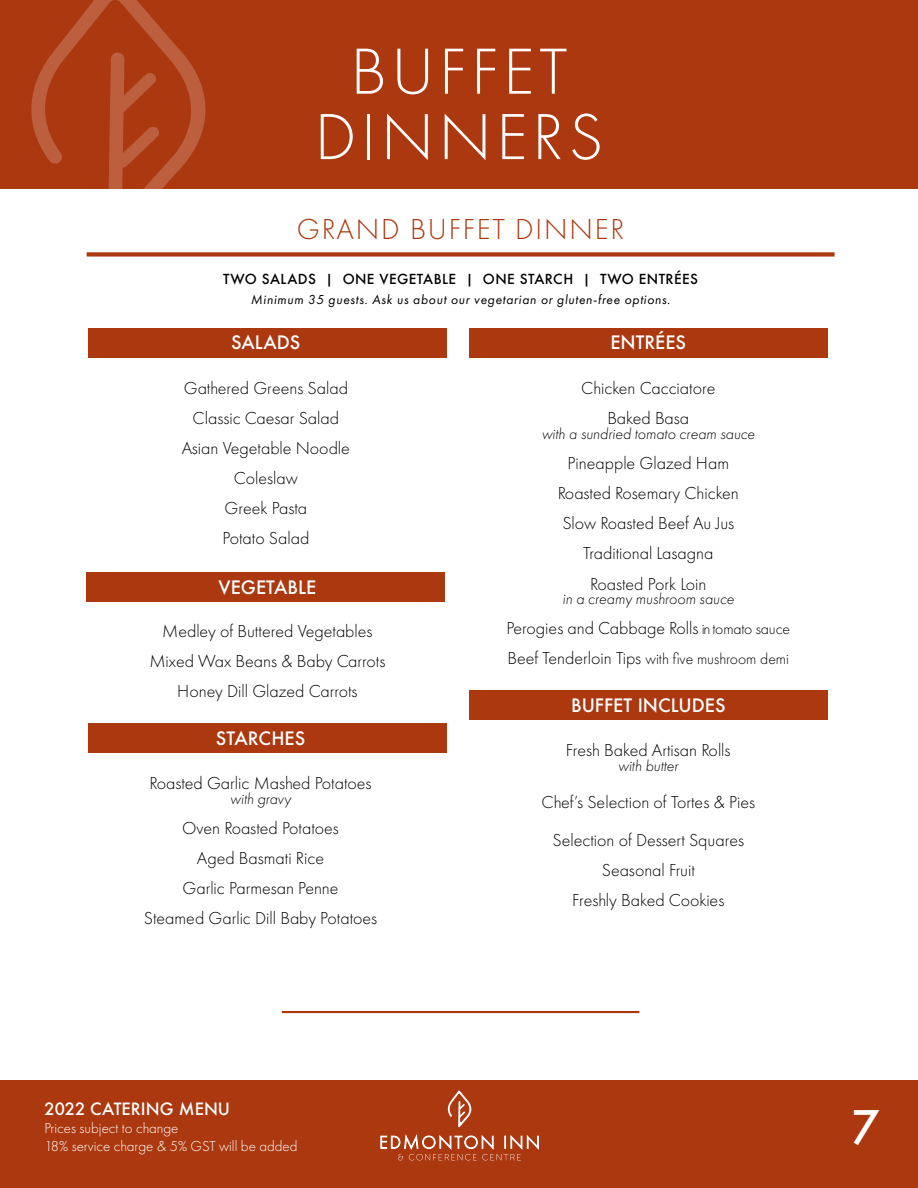
<style>
.page{position:relative;width:918px;height:1188px;background:#fff}
.page>*{position:absolute;margin:0;border:0;box-sizing:border-box;transform-origin:0 0}
.t1{font:300 67.5px/65.4px "Futura PT";letter-spacing:.07em;color:#fff;text-align:center}
.t2{font:500 45px "Futura";color:#fff}
.t3{font:300 30px "Futura PT";letter-spacing:.06em;color:#ab380f}
.t4{font:300 18px/30px "Futura PT";color:#000;text-align:center}
.t5{font:500 18px "Futura";color:#fff}
.t6{font:500 16.5px "Futura";color:#fff}
.t7{font:italic 300 15.75px "Futura PT";color:#000}
.t8{font:300 15.75px "Futura PT";color:#000}
.t9{font:300 15px/18px "Futura PT";color:#fff}
.t10{font:italic 13.5px "Futura PT";letter-spacing:.05em;color:#000}
.t11{font:500 13.5px "Futura";letter-spacing:.03em;color:#000}
.s1{font-size:15.75px}
.s2{font-size:18px}
</style>
<div class="page">
<div style="left:0;top:0;width:918px;height:189px;background:#ab380f"></div>
<div style="left:0;top:1080px;width:918px;height:108px;background:#ab380f"></div>
<svg style="left:31px;top:0;width:175px;height:189px"></svg>
<svg style="left:380px;top:1090px;width:159px;height:70px"></svg>
<div style="left:87px;top:252px;width:748px;height:5px;background:#ab380f"></div>
<div style="left:88px;top:328px;width:359px;height:29px;background:#ab380f"></div>
<div style="left:86px;top:573px;width:359px;height:29px;background:#ab380f"></div>
<div style="left:88px;top:724px;width:359px;height:29px;background:#ab380f"></div>
<div style="left:469px;top:691px;width:359px;height:29px;background:#ab380f"></div>
<div style="left:469px;top:328px;width:359px;height:29px;background:#ab380f"></div>
<hr style="left:282px;top:1011px;width:357px;height:2px;background:#ab380f">
<h1 class="t1" style="left:315px;top:39px;width:290px">BUFFET<br>DINNERS</h1>
<h3 class="t3" style="left:297px;top:212px;width:329px">GRAND BUFFET DINNER</h3>
<p class="t11" style="left:223px;top:270px;width:476px">TWO SALADS | ONE VEGETABLE | ONE STARCH | TWO ENTRÉES</p>
<p class="t10" style="left:251px;top:291px;width:421px">Minimum 35 guests. Ask us about our vegetarian or gluten-free options.</p>
<p class="t5" style="left:231px;top:330px;width:71px">SALADS</p>
<p class="t4" style="left:182px;top:373px;width:170px">Gathered Greens Salad<br>Classic Caesar Salad<br>Asian Vegetable Noodle<br>Coleslaw<br>Greek Pasta<br>Potato Salad</p>
<p class="t5" style="left:219px;top:575px;width:99px">VEGETABLE</p>
<p class="t4" style="left:149px;top:616px;width:238px">Medley of Buttered Vegetables<br>Mixed Wax Beans &amp; Baby Carrots<br>Honey Dill Glazed Carrots</p>
<p class="t5" style="left:216px;top:726px;width:91px">STARCHES</p>
<p class="t4" style="left:149px;top:768px;width:224px">Roasted Garlic Mashed Potatoes</p>
<p class="t7" style="left:230px;top:790px;width:62px">with gravy</p>
<p class="t4" style="left:144px;top:813px;width:235px">Oven Roasted Potatoes<br>Aged Basmati Rice<br>Garlic Parmesan Penne<br>Steamed Garlic Dill Baby Potatoes</p>
<p class="t5" style="left:610px;top:330px;width:77px">ENTRÉES</p>
<p class="t4" style="left:581px;top:374px;width:136px">Chicken Cacciatore<br>Baked Basa</p>
<p class="t7" style="left:542px;top:425px;width:215px">with a sundried tomato cream sauce</p>
<p class="t4" style="left:558px;top:449px;width:183px">Pineapple Glazed Ham<br>Roasted Rosemary Chicken<br>Slow Roasted Beef Au Jus<br>Traditional Lasagna<br>Roasted Pork Loin</p>
<p class="t7" style="left:563px;top:590px;width:173px">in a creamy mushroom sauce</p>
<p class="t4" style="left:507px;top:614px;width:285px">Perogies and Cabbage Rolls <span class="s1">in tomato sauce</span></p>
<p class="t8" style="left:507px;top:650px;width:283px"><span class="s2">Beef Tenderloin Tips</span> with five mushroom demi</p>
<p class="t5" style="left:571px;top:693px;width:156px">BUFFET INCLUDES</p>
<p class="t4" style="left:566px;top:735px;width:166px">Fresh Baked Artisan Rolls</p>
<p class="t7" style="left:618px;top:757px;width:62px">with butter</p>
<p class="t4" style="left:542px;top:784px;width:215px;line-height:37.5px">Chef’s Selection of Tortes &amp; Pies<br>Selection of Dessert Squares</p>
<p class="t4" style="left:572px;top:855px;width:154px">Seasonal Fruit<br>Freshly Baked Cookies</p>
<p class="t6" style="left:44px;top:1098px;width:187px">2022 CATERING MENU</p>
<p class="t9" style="left:44px;top:1119px;width:255px">Prices subject to change<br>18% service charge &amp; 5% GST will be added</p>
<h2 class="t2" style="left:852px;top:1096px;width:29px">7</h2>
</div>
